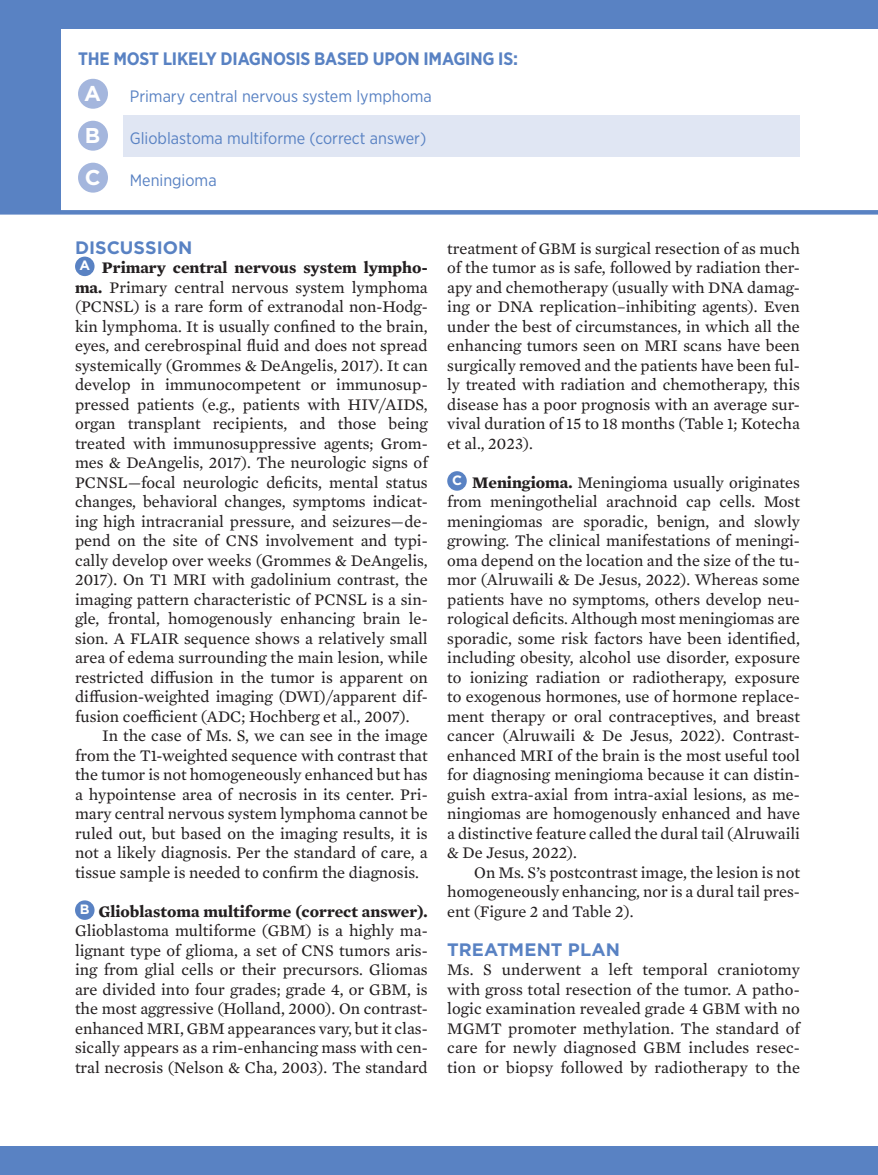
<style>
.page{position:relative;width:878px;height:1175px;background:#fff}
.page>*{position:absolute;margin:0;border:0;box-sizing:border-box;transform-origin:0 0}
.t1{font:700 21.45px "Gotham";color:#fff}
.t2{font:700 18px "Gotham Narrow";letter-spacing:-.01em;color:#5982c3}
.Subhead_1{font:700 18px "Gotham";letter-spacing:.005em;color:#5982c3}
.Body_txt_no-indent{font:16.5px/19.5px "Mercury Text G2";color:#231f20;text-align:justify}
.Body_txt{font:16.5px/19.5px "Mercury Text G2";color:#231f20;text-align:justify}
.t3{font:16.5px "Gotham Narrow";color:#5982c3}
.t4{font:700 13.5px "Gotham";color:#fff}
.s1{font-weight:700}
</style>
<div class="page">
<div style="left:0;top:0;width:878px;height:29px;background:#5982c3"></div>
<div style="left:0;top:1145px;width:878px;height:29px;background:#5982c3"></div>
<div style="left:75px;top:256px;width:19px;height:20px;background:#5982c3;border-radius:50%"></div>
<div style="left:75px;top:900px;width:19px;height:20px;background:#5982c3;border-radius:50%"></div>
<div style="left:447px;top:471px;width:19px;height:19px;background:#5982c3;border-radius:50%"></div>
<div style="left:0;top:0;width:60px;height:211px;background:#5982c3"></div>
<div style="left:123px;top:115px;width:677px;height:42px;background:#e0e6f3"></div>
<div style="left:78px;top:79px;width:30px;height:30px;background:#a4b6dd;border-radius:50%"></div>
<div style="left:78px;top:121px;width:30px;height:30px;background:#a4b6dd;border-radius:50%"></div>
<div style="left:78px;top:163px;width:30px;height:30px;background:#a4b6dd;border-radius:50%"></div>
<svg style="left:0;top:210px;width:878px;height:4px;background:#5c84c3"></svg>
<p class="t2" style="left:78px;top:47px;width:441px">THE MOST LIKELY DIAGNOSIS BASED UPON IMAGING IS:</p>
<p class="t1" style="left:84px;top:79px;width:18px">A</p>
<p class="t3" style="left:130px;top:86px;width:303px">Primary central nervous system lymphoma</p>
<p class="t1" style="left:85px;top:121px;width:17px">B</p>
<p class="t3" style="left:130px;top:128px;width:298px">Glioblastoma multiforme (correct answer)</p>
<p class="t1" style="left:85px;top:163px;width:17px">C</p>
<p class="t3" style="left:130px;top:170px;width:88px">Meningioma</p>
<p class="Subhead_1" style="left:75px;top:235px;width:119px">DISCUSSION</p>
<p class="t4" style="left:79px;top:256px;width:12px">A</p>
<p class="Body_txt_no-indent" style="left:75px;top:257px;width:354px;text-indent:27px"><span class="s1">Primary central nervous system lympho&shy;ma.</span> Primary central nervous system lymphoma (PCNSL) is a rare form of extranodal non-Hodg&shy;kin lymphoma. It is usually confined to the brain, eyes, and cerebrospinal fluid and does not spread systemically (Grommes &amp; DeAngelis, 2017). It can develop in immunocompetent or immunosup&shy;pressed patients (e.g., patients with HIV/AIDS, organ transplant recipients, and those being treated with immunosuppressive agents; Grom&shy;mes &amp; DeAngelis, 2017). The neurologic signs of PCNSL—focal neurologic deficits, mental status changes, behavioral changes, symptoms indicat&shy;ing high intracranial pressure, and seizures—de&shy;pend on the site of CNS involvement and typi&shy;cally develop over weeks (Grommes &amp; DeAngelis, 2017). On T1 MRI with gadolinium contrast, the imaging pattern characteristic of PCNSL is a sin&shy;gle, frontal, homogenously enhancing brain le&shy;sion. A FLAIR sequence shows a relatively small area of edema surrounding the main lesion, while restricted diffusion in the tumor is apparent on diffusion-weighted imaging (DWI)/apparent dif&shy;fusion coefficient (ADC; Hochberg et al., 2007).</p>
<p class="Body_txt" style="left:75px;top:725px;width:354px;text-indent:27px">In the case of Ms. S, we can see in the image from the T1-weighted sequence with contrast that the tumor is not homogeneously enhanced but has a hypointense area of necrosis in its center. Pri&shy;mary central nervous system lymphoma cannot be ruled out, but based on the imaging results, it is not a likely diagnosis. Per the standard of care, a tissue sample is needed to confirm the diagnosis.</p>
<p class="t4" style="left:80px;top:900px;width:11px">B</p>
<p class="Body_txt_no-indent" style="left:75px;top:900px;width:354px;text-indent:23px"><span class="s1">Glioblastoma multiforme (correct answer).<br></span>Glioblastoma multiforme (GBM) is a highly ma&shy;lignant type of glioma, a set of CNS tumors aris&shy;ing from glial cells or their precursors. Gliomas are divided into four grades; grade 4, or GBM, is the most aggressive (Holland, 2000). On contrast&shy;enhanced MRI, GBM appearances vary, but it clas&shy;sically appears as a rim-enhancing mass with cen&shy;tral necrosis (Nelson &amp; Cha, 2003). The standard</p>
<p class="Body_txt_no-indent" style="left:447px;top:237px;width:354px">treatment of GBM is surgical resection of as much of the tumor as is safe, followed by radiation ther&shy;apy and chemotherapy (usually with DNA damag&shy;ing or DNA replication–inhibiting agents). Even under the best of circumstances, in which all the enhancing tumors seen on MRI scans have been surgically removed and the patients have been ful&shy;ly treated with radiation and chemotherapy, this disease has a poor prognosis with an average sur&shy;vival duration of 15 to 18 months (Table 1; Kotecha et al., 2023).</p>
<p class="t4" style="left:452px;top:471px;width:11px">C</p>
<p class="Body_txt_no-indent" style="left:447px;top:471px;width:354px;text-indent:25px"><span class="s1">Meningioma.</span> Meningioma usually originates from meningothelial arachnoid cap cells. Most meningiomas are sporadic, benign, and slowly growing. The clinical manifestations of meningi&shy;oma depend on the location and the size of the tu&shy;mor (Alruwaili &amp; De Jesus, 2022). Whereas some patients have no symptoms, others develop neu&shy;rological deficits. Although most meningiomas are sporadic, some risk factors have been identified, including obesity, alcohol use disorder, exposure to ionizing radiation or radiotherapy, exposure to exogenous hormones, use of hormone replace&shy;ment therapy or oral contraceptives, and breast cancer (Alruwaili &amp; De Jesus, 2022). Contrast&shy;enhanced MRI of the brain is the most useful tool for diagnosing meningioma because it can distin&shy;guish extra-axial from intra-axial lesions, as me&shy;ningiomas are homogenously enhanced and have a distinctive feature called the dural tail (Alruwaili &amp; De Jesus, 2022).</p>
<p class="Body_txt" style="left:447px;top:861px;width:354px;text-indent:27px">On Ms. S’s postcontrast image, the lesion is not homogeneously enhancing, nor is a dural tail pres&shy;ent (Figure 2 and Table 2).</p>
<p class="Subhead_1" style="left:447px;top:937px;width:174px">TREATMENT PLAN</p>
<p class="Body_txt_no-indent" style="left:447px;top:959px;width:354px">Ms. S underwent a left temporal craniotomy with gross total resection of the tumor. A patho&shy;logic examination revealed grade 4 GBM with no MGMT promoter methylation. The standard of care for newly diagnosed GBM includes resec&shy;tion or biopsy followed by radiotherapy to the</p>
</div>
